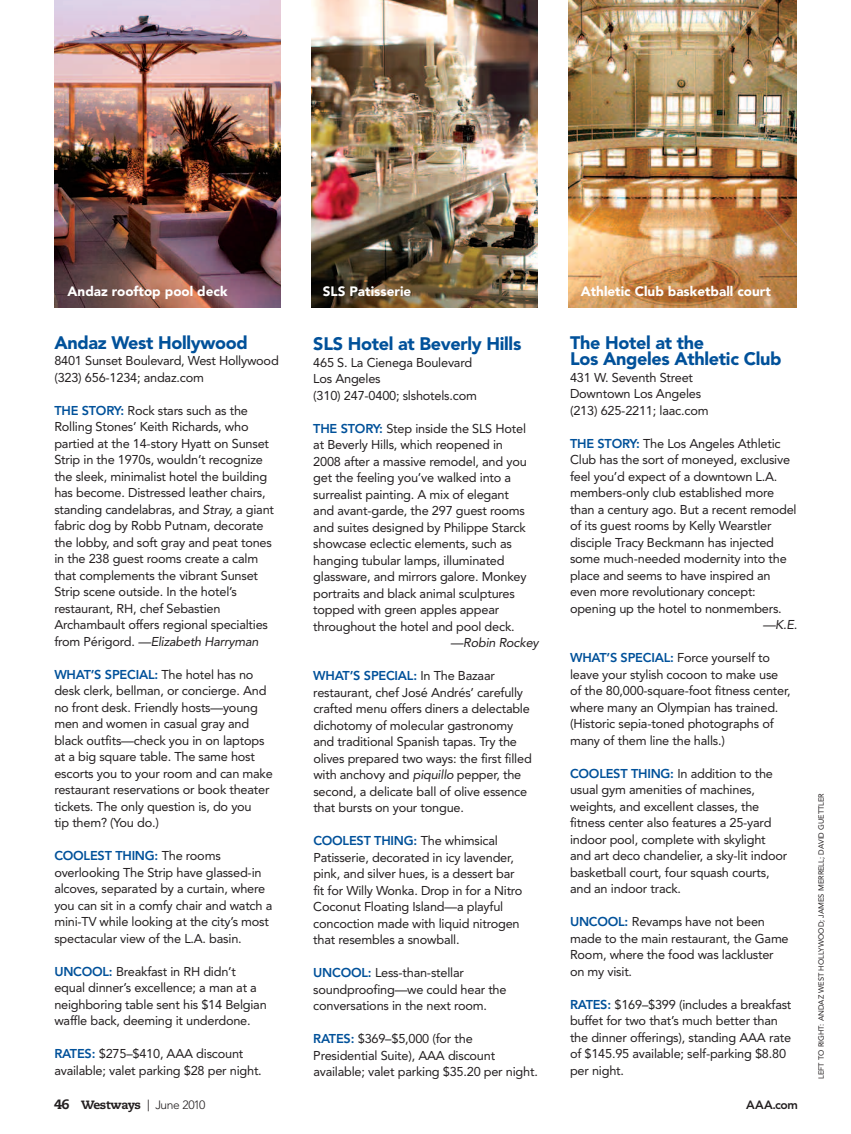
<style>
.page{position:relative;width:851px;height:1134px;background:#fff}
.page>*{position:absolute;margin:0;border:0;box-sizing:border-box;transform-origin:0 0}
.t1{font:900 18px/16.5px "Avenir";letter-spacing:-.02em;color:#01519a}
.t2{font:900 13.5px "Avenir";color:#fff}
.t3{font:12.75px/16.5px "Avenir";letter-spacing:-.015em;color:#231f20}
.t4{font:italic 12.75px "Avenir";letter-spacing:-.015em;color:#231f20}
.t5{font:800 12px "Caecilia";letter-spacing:-.03em;color:#231f20}
.t6{font:800 12px "Avenir";color:#231f20}
.t7{font:7.5px "Avenir";letter-spacing:-.005em;color:#231f20}
.s1{font-weight:800;color:#01519a}
.s2{font-style:italic}
.s3{font-size:13.5px}
.s4{font-family:"Avenir";font-weight:300;font-size:15px}
.s5{font-family:"Avenir";font-weight:300}
</style>
<div class="page">
<img style="left:568px;top:0;width:228px;height:308px">
<img style="left:311px;top:0;width:227px;height:308px">
<img style="left:54px;top:0;width:226px;height:308px">
<p class="t2" style="left:68px;top:283px;width:161px">Andaz rooftop pool deck</p>
<p class="t2" style="left:323px;top:283px;width:90px">SLS Patisserie</p>
<p class="t2" style="left:580px;top:283px;width:192px">Athletic Club basketball court</p>
<h1 class="t1" style="left:54px;top:334px;width:195px">Andaz West Hollywood</h1>
<p class="t3" style="left:54px;top:353px;width:226px">8401 Sunset Boulevard, West Hollywood (323) 656-1234; andaz.com</p>
<p class="t3" style="left:54px;top:402px;width:221px"><span class="s1">THE STORY:</span> Rock stars such as the Rolling Stones’ Keith Richards, who partied at the 14-story Hyatt on Sunset Strip in the 1970s, wouldn’t recognize the sleek, minimalist hotel the building has become. Distressed leather chairs, standing candelabras, and <span class="s2">Stray,</span> a giant fabric dog by Robb Putnam, decorate the lobby, and soft gray and peat tones in the 238 guest rooms create a calm that complements the vibrant Sunset Strip scene outside. In the hotel’s restaurant, RH, chef Sebastien Archambault offers regional specialties from Périgord. <span class="s2">—Elizabeth Harryman</span></p>
<p class="t3" style="left:54px;top:666px;width:220px"><span class="s1">WHAT’S SPECIAL:</span> The hotel has no desk clerk, bellman, or concierge. And no front desk. Friendly hosts—young men and women in casual gray and black outfits—check you in on laptops at a big square table. The same host escorts you to your room and can make restaurant reservations or book theater tickets. The only question is, do you<br>tip them? (You do.)</p>
<p class="t3" style="left:54px;top:848px;width:219px"><span class="s1">COOLEST THING:</span> The rooms overlooking The Strip have glassed-in alcoves, separated by a curtain, where you can sit in a comfy chair and watch a mini-TV while looking at the city’s most spectacular view of the L.A. basin.</p>
<p class="t3" style="left:54px;top:963px;width:214px"><span class="s1">UNCOOL:</span> Breakfast in RH didn’t equal dinner’s excellence; a man at a neighboring table sent his $14 Belgian waffle back, deeming it underdone.</p>
<p class="t3" style="left:54px;top:1046px;width:209px"><span class="s1">RATES:</span> $275–$410, AAA discount available; valet parking $28 per night.</p>
<h1 class="t1" style="left:313px;top:336px;width:209px">SLS Hotel at Beverly Hills</h1>
<p class="t3" style="left:313px;top:354px;width:165px">465 S. La Cienega Boulevard<br>Los Angeles<br>(310) 247-0400; slshotels.com</p>
<p class="t3" style="left:313px;top:420px;width:215px"><span class="s1">THE STORY:</span> Step inside the SLS Hotel at Beverly Hills, which reopened in 2008 after a massive remodel, and you get the feeling you’ve walked into a surrealist painting. A mix of elegant and avant-garde, the 297 guest rooms and suites designed by Philippe Starck showcase eclectic elements, such as hanging tubular lamps, illuminated glassware, and mirrors galore. Monkey portraits and black animal sculptures topped with green apples appear throughout the hotel and pool deck.</p>
<p class="t4" style="left:450px;top:636px;width:90px">—Robin Rockey</p>
<p class="t3" style="left:313px;top:668px;width:220px"><span class="s1">WHAT’S SPECIAL:</span> In The Bazaar restaurant, chef José Andrés’ carefully crafted menu offers diners a delectable dichotomy of molecular gastronomy and traditional Spanish tapas. Try the olives prepared two ways: the first filled with anchovy and <span class="s2">piquillo</span> pepper, the second, a delicate ball of olive essence that bursts on your tongue.</p>
<p class="t3" style="left:313px;top:833px;width:211px"><span class="s1">COOLEST THING:</span> The whimsical Patisserie, decorated in icy lavender, pink, and silver hues, is a dessert bar fit for Willy Wonka. Drop in for a Nitro Coconut Floating Island—a playful concoction made with liquid nitrogen that resembles a snowball.</p>
<p class="t3" style="left:313px;top:965px;width:195px"><span class="s1">UNCOOL:</span> Less-than-stellar soundproofing—we could hear the conversations in the next room.</p>
<p class="t3" style="left:313px;top:1031px;width:226px"><span class="s1">RATES:</span> $369–$5,000 (for the<br>Presidential Suite), AAA discount available; valet parking $35.20 per night.</p>
<h1 class="t1" style="left:570px;top:334px;width:213px">The Hotel at the<br>Los Angeles Athletic Club</h1>
<p class="t3" style="left:570px;top:369px;width:140px">431 W. Seventh Street<br>Downtown Los Angeles (213) 625-2211; laac.com</p>
<p class="t3" style="left:570px;top:435px;width:228px"><span class="s1">THE STORY:</span> The Los Angeles Athletic Club has the sort of moneyed, exclusive feel you’d expect of a downtown L.A. members-only club established more than a century ago. But a recent remodel of its guest rooms by Kelly Wearstler disciple Tracy Beckmann has injected some much-needed modernity into the place and seems to have inspired an even more revolutionary concept: opening up the hotel to nonmembers.</p>
<p class="t4" style="left:762px;top:617px;width:36px">—K.E.</p>
<p class="t3" style="left:570px;top:650px;width:222px"><span class="s1">WHAT’S SPECIAL:</span> Force yourself to leave your stylish cocoon to make use of the 80,000-square-foot fitness center, where many an Olympian has trained. (Historic sepia-toned photographs of many of them line the halls.)</p>
<p class="t3" style="left:570px;top:765px;width:219px"><span class="s1">COOLEST THING:</span> In addition to the usual gym amenities of machines, weights, and excellent classes, the fitness center also features a 25-yard indoor pool, complete with skylight and art deco chandelier, a sky-lit indoor basketball court, four squash courts, and an indoor track.</p>
<p class="t3" style="left:570px;top:914px;width:220px"><span class="s1">UNCOOL:</span> Revamps have not been made to the main restaurant, the Game<br>Room, where the food was lackluster on my visit.</p>
<p class="t3" style="left:570px;top:996px;width:223px"><span class="s1">RATES:</span> $169–$399 (includes a breakfast buffet for two that’s much better than the dinner offerings), standing AAA rate of $145.95 available; self-parking $8.80 per night.</p>
<p class="t5" style="left:54px;top:1098px;width:153px"><span class="s3">46</span> Westways <span class="s4">|</span> <span class="s5">June 2010</span></p>
<p class="t6" style="left:746px;top:1098px;width:53px">AAA.com</p>
<p class="t7" style="left:816px;top:1079px;width:288px;rotate:-90deg">LEFT TO RIGHT: ANDAZ WEST HOLLYWOOD; JAMES MERRELL; DAVID GUETTLER</p>
</div>
